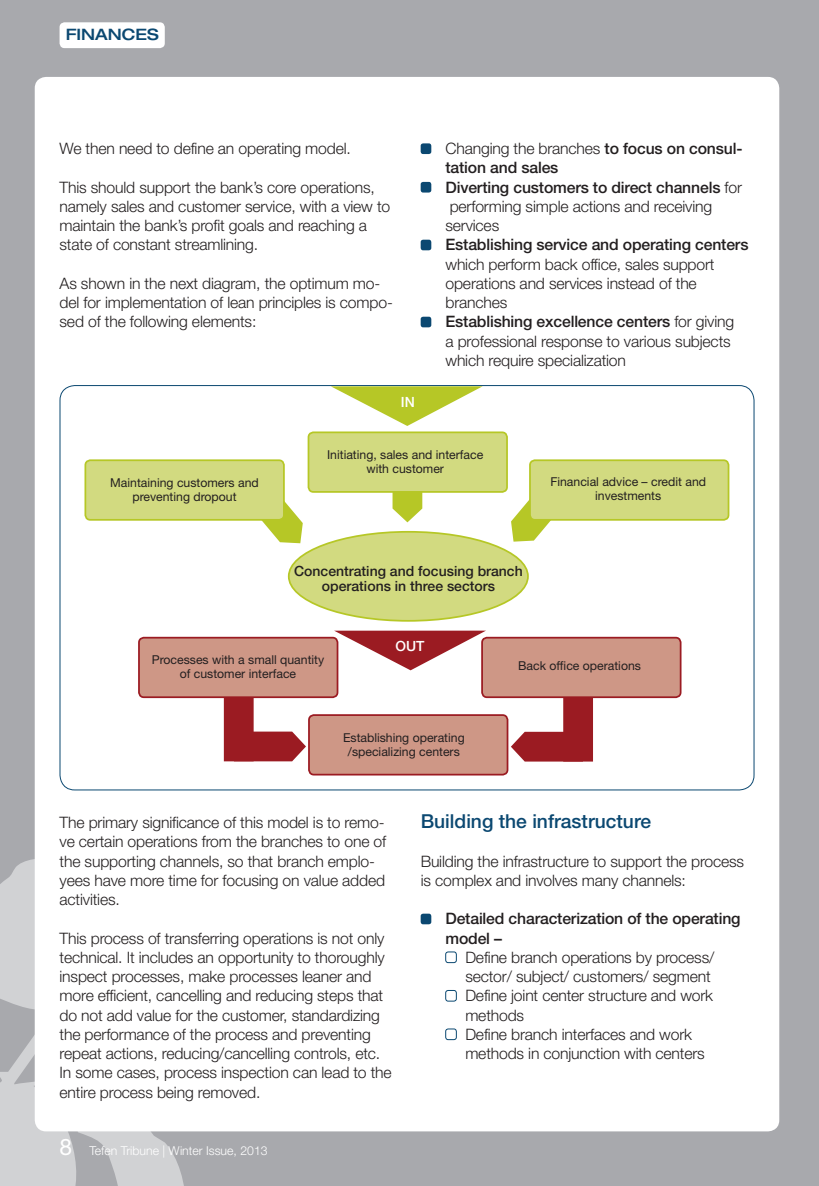
<style>
.page{position:relative;width:819px;height:1186px;background:#a8a9ad}
.page>*{position:absolute;margin:0;border:0;box-sizing:border-box;transform-origin:0 0}
.t1{font:500 19.25px "Helvetica Neue";color:#0b4871}
.t2{font:300 15.75px/19.2px "Helvetica Neue";letter-spacing:-.01em;color:#231f20}
.t3{font:500 15.75px/19.2px "Helvetica Neue";letter-spacing:-.01em;color:#231f20}
.t4{font:500 expanded 15.75px "Helvetica Neue LT Std";color:#0b4871}
.t5{font:500 14px/15.8px "Helvetica Neue LT";color:#231f20;text-align:center}
.t6{font:500 14px "Helvetica Neue LT";color:#fff}
.t7{font:12.25px/14px "Helvetica Neue";color:#231f20;text-align:center}
.t8{font:300 12.25px "Helvetica Neue";color:#fff}
.s1{font-weight:500}
.s2{font-weight:400;font-size:22.75px}
</style>
<div class="page">
<svg style="left:0;top:748px;width:402px;height:438px"></svg>
<div style="left:35px;top:77px;width:744px;height:1054px;background:#fff;border-radius:11px"></div>
<div style="left:60px;top:22px;width:105px;height:26px;background:#fff;border-radius:5px"></div>
<div style="left:420px;top:143px;width:11px;height:11px;background:#0b4871;border-radius:2px"></div>
<div style="left:420px;top:182px;width:11px;height:10px;background:#0b4871;border-radius:2px"></div>
<div style="left:420px;top:240px;width:11px;height:10px;background:#0b4871;border-radius:2px"></div>
<div style="left:420px;top:317px;width:11px;height:10px;background:#0b4871;border-radius:2px"></div>
<div style="left:420px;top:913px;width:11px;height:11px;background:#0b4871;border-radius:2px"></div>
<div style="left:445px;top:951px;width:11px;height:11px;border:1px solid #0b4871;border-radius:2px"></div>
<div style="left:445px;top:990px;width:11px;height:11px;border:1px solid #0b4871;border-radius:2px"></div>
<div style="left:445px;top:1028px;width:11px;height:11px;border:1px solid #0b4871;border-radius:2px"></div>
<svg style="left:224px;top:698px;width:82px;height:63px"></svg>
<svg style="left:511px;top:698px;width:82px;height:63px"></svg>
<svg style="left:511px;top:500px;width:40px;height:41px"></svg>
<svg style="left:262px;top:502px;width:41px;height:41px"></svg>
<svg style="left:392px;top:493px;width:30px;height:29px"></svg>
<div style="left:289px;top:532px;width:239px;height:89px;background:#d2da80;border-radius:50%"></div>
<svg style="left:331px;top:386px;width:151px;height:40px"></svg>
<svg style="left:334px;top:630px;width:152px;height:40px"></svg>
<div style="left:85px;top:460px;width:199px;height:60px;background:#d2da80;border-radius:5px"></div>
<div style="left:84px;top:459px;width:201px;height:62px;border:2px solid #b6c726;border-radius:5px"></div>
<div style="left:308px;top:432px;width:199px;height:60px;background:#d2da80;border-radius:5px"></div>
<div style="left:307px;top:431px;width:201px;height:62px;border:2px solid #b6c726;border-radius:5px"></div>
<div style="left:530px;top:460px;width:198px;height:60px;background:#d2da80;border-radius:5px"></div>
<div style="left:529px;top:459px;width:200px;height:62px;border:2px solid #b6c726;border-radius:5px"></div>
<div style="left:139px;top:637px;width:198px;height:60px;background:#ce9786;border-radius:5px"></div>
<div style="left:138px;top:637px;width:200px;height:61px;border:2px solid #9b1b22;border-radius:5px"></div>
<div style="left:482px;top:637px;width:198px;height:60px;background:#ce9786;border-radius:5px"></div>
<div style="left:481px;top:637px;width:200px;height:61px;border:2px solid #9b1b22;border-radius:5px"></div>
<div style="left:309px;top:715px;width:198px;height:59px;background:#ce9786;border-radius:5px"></div>
<div style="left:308px;top:714px;width:200px;height:61px;border:2px solid #9b1b22;border-radius:5px"></div>
<p class="t4" style="left:66px;top:25px;width:95px">FINANCES</p>
<p class="t2" style="left:60px;top:138px;width:293px">We then need to define an operating model.</p>
<p class="t2" style="left:60px;top:177px;width:332px">This should support the bank’s core operations, namely sales and customer service, with a view to maintain the bank’s profit goals and reaching a state of constant streamlining.</p>
<p class="t2" style="left:60px;top:273px;width:335px">As shown in the next diagram, the optimum mo&shy;del for implementation of lean principles is compo&shy;sed of the following elements:</p>
<p class="t6" style="left:401px;top:393px;width:15px">IN</p>
<p class="t2" style="left:445px;top:138px;width:298px">Changing the branches <span class="s1">to focus on consul&shy;tation and sales<br>Diverting customers to direct channels</span> for performing simple actions and receiving services</p>
<p class="t3" style="left:445px;top:235px;width:304px">Establishing service and operating centers</p>
<p class="t2" style="left:445px;top:254px;width:290px">which perform back office, sales support operations and services instead of the branches<br><span class="s1">Establishing excellence centers</span> for giving a professional response to various subjects which require specialization</p>
<p class="t7" style="left:110px;top:476px;width:150px">Maintaining customers and preventing dropout</p>
<p class="t7" style="left:327px;top:447px;width:158px">Initiating, sales and interface with customer</p>
<p class="t5" style="left:294px;top:562px;width:230px">Concentrating and focusing branch operations in three sectors</p>
<p class="t6" style="left:395px;top:637px;width:31px">OUT</p>
<p class="t7" style="left:550px;top:474px;width:157px">Financial advice – credit and investments</p>
<p class="t7" style="left:152px;top:652px;width:174px">Processes with a small quantity of customer interface</p>
<p class="t7" style="left:518px;top:658px;width:124px">Back office operations</p>
<p class="t7" style="left:343px;top:730px;width:123px">Establishing operating /specializing centers</p>
<p class="t2" style="left:60px;top:812px;width:328px">The primary significance of this model is to remo&shy;ve certain operations from the branches to one of the supporting channels, so that branch emplo&shy;yees have more time for focusing on value added activities.</p>
<p class="t2" style="left:60px;top:928px;width:334px">This process of transferring operations is not only technical. It includes an opportunity to thoroughly inspect processes, make processes leaner and more efficient, cancelling and reducing steps that do not add value for the customer, standardizing the performance of the process and preventing repeat actions, reducing/cancelling controls, etc.<br>In some cases, process inspection can lead to the entire process being removed.</p>
<p class="t8" style="left:60px;top:1143px;width:209px"><span class="s2">8</span> Tefen Tribune | Winter Issue, 2013</p>
<p class="t1" style="left:420px;top:809px;width:232px">Building the infrastructure</p>
<p class="t2" style="left:420px;top:851px;width:325px">Building the infrastructure to support the process is complex and involves many channels:</p>
<p class="t3" style="left:445px;top:909px;width:296px">Detailed characterization of the operating model –</p>
<p class="t2" style="left:465px;top:947px;width:250px">Define branch operations by process/ sector/ subject/ customers/ segment<br>Define joint center structure and work methods<br>Define branch interfaces and work methods in conjunction with centers</p>
</div>
